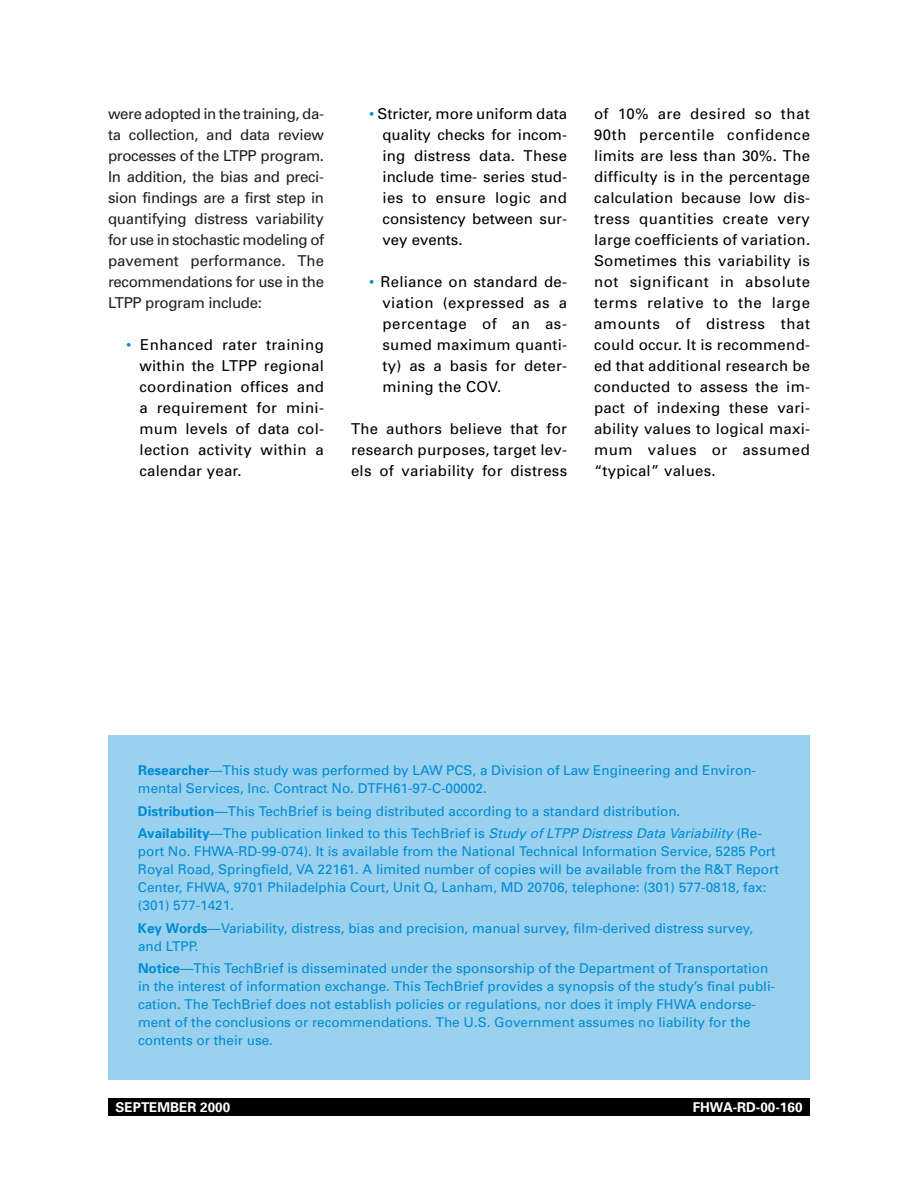
<style>
.page{position:relative;width:918px;height:1188px;background:#fff}
.page>*{position:absolute;margin:0;border:0;box-sizing:border-box;transform-origin:0 0}
.t1{font:15px/21px "Univers";letter-spacing:.015em;color:#000;text-align:justify}
.t2{font:15px/21px "Univers";letter-spacing:-.02em;color:#231f20;text-align:justify}
.t3{font:13.5px/18px "Univers";color:#008bd4}
.t4{font:700 13.5px "Univers";color:#fff}
.s1{color:#008bd4}
.s2{font-weight:700}
.s3{font-style:italic}
</style>
<div class="page">
<div style="left:108px;top:736px;width:702px;height:344px;background:#99d1ee"></div>
<div style="left:108px;top:1098px;width:702px;height:18px;background:#000"></div>
<p class="t2" style="left:108px;top:104px;width:218px">were adopted in the training, da&shy;ta collection, and data review processes of the LTPP program.<br>In addition, the bias and preci&shy;sion findings are a first step in quantifying distress variability for use in stochastic modeling of pavement performance. The recommendations for use in the LTPP program include:</p>
<p class="t1" style="left:140px;top:335px;width:186px;text-indent:-14px"><span class="s1">•</span> Enhanced rater training within the LTPP regional coordination offices and a requirement for mini&shy;mum levels of data col&shy;lection activity within a calendar year.</p>
<p class="t1" style="left:383px;top:104px;width:186px;text-indent:-14px"><span class="s1">•</span> Stricter, more uniform data quality checks for incom&shy;ing distress data. These include time- series stud&shy;ies to ensure logic and consistency between sur&shy;vey events.</p>
<p class="t1" style="left:383px;top:272px;width:186px;text-indent:-14px"><span class="s1">•</span> Reliance on standard de&shy;viation (expressed as a percentage of an as&shy;sumed maximum quanti&shy;ty) as a basis for deter&shy;mining the COV.</p>
<p class="t1" style="left:351px;top:419px;width:218px">The authors believe that for research purposes, target lev&shy;els of variability for distress</p>
<p class="t1" style="left:594px;top:104px;width:218px">of 10% are desired so that 90th percentile confidence limits are less than 30%. The difficulty is in the percentage calculation because low dis&shy;tress quantities create very large coefficients of variation.<br>Sometimes this variability is not significant in absolute terms relative to the large amounts of distress that could occur. It is recommend&shy;ed that additional research be conducted to assess the im&shy;pact of indexing these vari&shy;ability values to logical maxi&shy;mum values or assumed “typical” values.</p>
<p class="t3" style="left:138px;top:763px;width:620px"><span class="s2">Researcher</span>—This study was performed by LAW PCS, a Division of Law Engineering and Environ&shy;mental Services, Inc. Contract No. DTFH61-97-C-00002.</p>
<p class="t3" style="left:138px;top:801px;width:625px;line-height:22.5px"><span class="s2">Distribution</span>—This TechBrief is being distributed according to a standard distribution.<br><span class="s2">Availability</span>—The publication linked to this TechBrief is <span class="s3">Study of LTPP Distress Data Variability</span>(Re-</p>
<p class="t3" style="left:138px;top:844px;width:642px">port No. FHWA-RD-99-074). It is available from the National Technical Information Service, 5285 Port Royal Road, Springfield, VA 22161. A limited number of copies will be available from the R&amp;T Report Center, FHWA, 9701 Philadelphia Court, Unit Q, Lanham, MD 20706, telephone: (301) 577-0818, fax: (301) 577-1421.</p>
<p class="t3" style="left:138px;top:920px;width:617px"><span class="s2">Key Words</span>—Variability, distress, bias and precision, manual survey, film-derived distress survey, and LTPP.</p>
<p class="t3" style="left:138px;top:961px;width:639px"><span class="s2">Notice</span>—This TechBrief is disseminated under the sponsorship of the Department of Transportation in the interest of information exchange. This TechBrief provides a synopsis of the study’s final publi&shy;cation. The TechBrief does not establish policies or regulations, nor does it imply FHWA endorse&shy;ment of the conclusions or recommendations. The U.S. Government assumes no liability for the contents or their use.</p>
<p class="t4" style="left:116px;top:1102px;width:116px">SEPTEMBER 2000</p>
<p class="t4" style="left:693px;top:1102px;width:111px">FHWA-RD-00-160</p>
</div>
